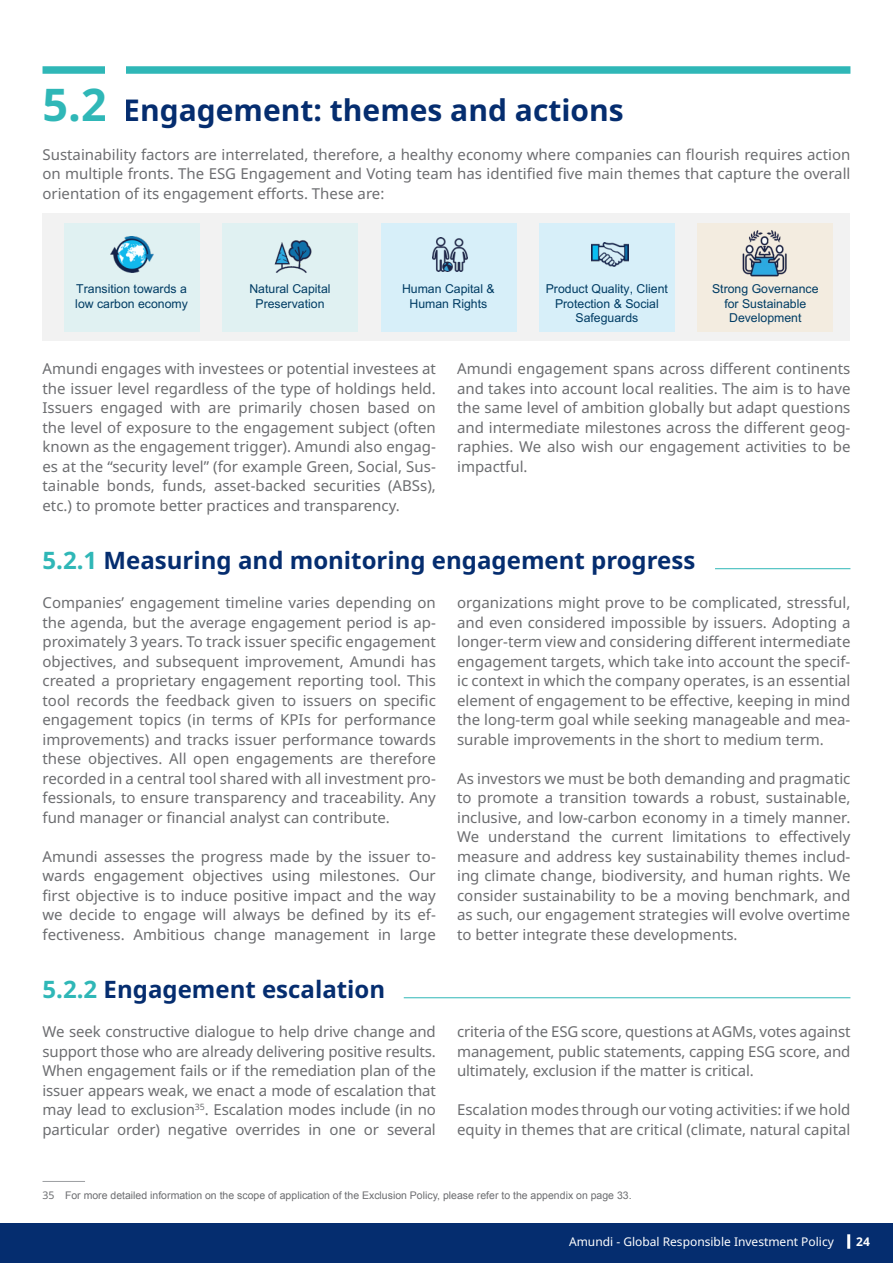
<style>
.page{position:relative;width:893px;height:1263px;background:#fff}
.page>*{position:absolute;margin:0;border:0;box-sizing:border-box;transform-origin:0 0}
.TITRE_1_1-_NUM{font:700 30px "Noto Sans";color:#052d6f}
.TITRE_1_1_1{font:700 24px "Noto Sans";color:#052d6f}
.TXT_COURANT{font:15px/19.5px "Noto Sans";color:#6c6d70;text-align:justify}
.TXT_COURANT_-_10{font:15px/19.5px "Noto Sans";letter-spacing:-.01em;color:#6c6d70;text-align:justify}
.TXT_COURANT_1_COL{font:15px/19.5px "Noto Sans";color:#6c6d70;text-align:justify}
.t1{font:12.3px/15px "Arial";color:#003c64;text-align:center}
.t2{font:12px "Noto Sans";color:#fff}
.t3{font:700 12px "Noto Sans";color:#fff}
.NOTE_DE_BAS_DE_PAGE{font:10.5px "Arial";color:#6c6d70}
.s1{font-size:45px;color:#2fb7b7}
.s2{color:#2fb7b7}
.s3{font-family:"Noto Sans"}
</style>
<div class="page">
<div style="left:0;top:1223px;width:893px;height:40px;background:#052d6f"></div>
<hr style="left:847px;top:1234px;width:3px;height:15px;background:#fff">
<div style="left:43px;top:66px;width:807px;height:8px;background:#2fb7b7"></div>
<hr style="left:43px;top:1181px;width:42px;height:1px;background:#9d9fa2">
<hr style="left:715px;top:568px;width:135px;height:1px;background:#2fb7b7">
<hr style="left:404px;top:997px;width:446px;height:1px;background:#2fb7b7">
<div style="left:43px;top:213px;width:807px;height:127px;background:#f2f2f2"></div>
<div style="left:539px;top:223px;width:135px;height:108px;background:#d7eff9"></div>
<div style="left:698px;top:223px;width:135px;height:108px;background:#f3ece0"></div>
<img style="left:591px;top:243px;width:38px;height:23px">
<div style="left:222px;top:223px;width:136px;height:108px;background:#e0f1f2"></div>
<div style="left:381px;top:223px;width:135px;height:108px;background:#d7eff9"></div>
<img style="left:274px;top:240px;width:38px;height:33px">
<img style="left:433px;top:237px;width:35px;height:35px">
<img style="left:742px;top:230px;width:45px;height:47px">
<div style="left:64px;top:223px;width:135px;height:108px;background:#e0f1f2"></div>
<img style="left:110px;top:236px;width:43px;height:37px">
<div style="left:105px;top:62px;width:21px;height:59px;background:#fff"></div>
<p class="TITRE_1_1-_NUM" style="left:43px;top:88px;width:583px"><span class="s1">5.2</span> Engagement: themes and actions</p>
<p class="TXT_COURANT_1_COL" style="left:43px;top:145px;width:809px">Sustainability factors are interrelated, therefore, a healthy economy where companies can flourish requires action on multiple fronts. The ESG Engagement and Voting team has identified five main themes that capture the overall orientation of its engagement efforts. These are:</p>
<p class="t1" style="left:75px;top:281px;width:114px;text-align:left">Transition towards a low carbon economy</p>
<p class="t1" style="left:249px;top:281px;width:83px">Natural Capital<br>Preservation</p>
<p class="t1" style="left:402px;top:281px;width:94px">Human Capital &amp;<br>Human Rights</p>
<p class="t1" style="left:546px;top:281px;width:124px">Product Quality, Client<br>Protection &amp; Social</p>
<p class="t1" style="left:575px;top:310px;width:64px">Safeguards</p>
<p class="t1" style="left:712px;top:281px;width:108px">Strong Governance for Sustainable</p>
<p class="t1" style="left:729px;top:310px;width:74px">Development</p>
<p class="TXT_COURANT" style="left:43px;top:359px;width:395px">Amundi engages with investees or potential investees at the issuer level regardless of the type of holdings held.<br>Issuers engaged with are primarily chosen based on the level of exposure to the engagement subject (often known as the engagement trigger). Amundi also engag&shy;es at the “security level” (for example Green, Social, Sus&shy;tainable bonds, funds, asset-backed securities (ABSs), etc.) to promote better practices and transparency.</p>
<p class="TXT_COURANT" style="left:457px;top:359px;width:395px">Amundi engagement spans across different continents and takes into account local realities. The aim is to have the same level of ambition globally but adapt questions and intermediate milestones across the different geog&shy;raphies. We also wish our engagement activities to be impactful.</p>
<p class="TITRE_1_1_1" style="left:43px;top:543px;width:654px"><span class="s2">5.2.1</span> Measuring and monitoring engagement progress</p>
<p class="TXT_COURANT" style="left:43px;top:593px;width:395px">Companies’ engagement timeline varies depending on the agenda, but the average engagement period is ap&shy;proximately 3 years. To track issuer specific engagement objectives, and subsequent improvement, Amundi has created a proprietary engagement reporting tool. This tool records the feedback given to issuers on specific engagement topics (in terms of KPIs for performance improvements) and tracks issuer performance towards these objectives. All open engagements are therefore recorded in a central tool shared with all investment pro&shy;fessionals, to ensure transparency and traceability. Any fund manager or financial analyst can contribute.</p>
<p class="TXT_COURANT" style="left:43px;top:847px;width:395px">Amundi assesses the progress made by the issuer to&shy;wards engagement objectives using milestones. Our first objective is to induce positive impact and the way we decide to engage will always be defined by its ef&shy;fectiveness. Ambitious change management in large</p>
<p class="TXT_COURANT" style="left:457px;top:593px;width:395px">organizations might prove to be complicated, stressful, and even considered impossible by issuers. Adopting a longer-term view and considering different intermediate engagement targets, which take into account the specif&shy;ic context in which the company operates, is an essential element of engagement to be effective, keeping in mind the long-term goal while seeking manageable and mea&shy;surable improvements in the short to medium term.</p>
<p class="TXT_COURANT" style="left:457px;top:769px;width:395px">As investors we must be both demanding and pragmatic to promote a transition towards a robust, sustainable, inclusive, and low-carbon economy in a timely manner.<br>We understand the current limitations to effectively measure and address key sustainability themes includ&shy;ing climate change, biodiversity, and human rights. We consider sustainability to be a moving benchmark, and as such, our engagement strategies will evolve overtime to better integrate these developments.</p>
<p class="TITRE_1_1_1" style="left:43px;top:972px;width:344px"><span class="s2">5.2.2</span> Engagement escalation</p>
<p class="TXT_COURANT_-_10" style="left:43px;top:1022px;width:395px">We seek constructive dialogue to help drive change and support those who are already delivering positive results.<br>When engagement fails or if the remediation plan of the issuer appears weak, we enact a mode of escalation that may lead to exclusion<sup>35</sup>. Escalation modes include (in no particular order) negative overrides in one or several</p>
<p class="TXT_COURANT_-_10" style="left:457px;top:1022px;width:395px">criteria of the ESG score, questions at AGMs, votes against management, public statements, capping ESG score, and ultimately, exclusion if the matter is critical.</p>
<p class="TXT_COURANT" style="left:457px;top:1100px;width:395px">Escalation modes through our voting activities: if we hold equity in themes that are critical (climate, natural capital</p>
<p class="NOTE_DE_BAS_DE_PAGE" style="left:43px;top:1188px;width:591px"><span class="s3">35</span> For more detailed information on the scope of application of the Exclusion Policy, please refer to the appendix on page 33.</p>
<p class="t2" style="left:569px;top:1233px;width:266px">Amundi - Global Responsible Investment Policy</p>
<p class="t3" style="left:856px;top:1233px;width:15px">24</p>
</div>
